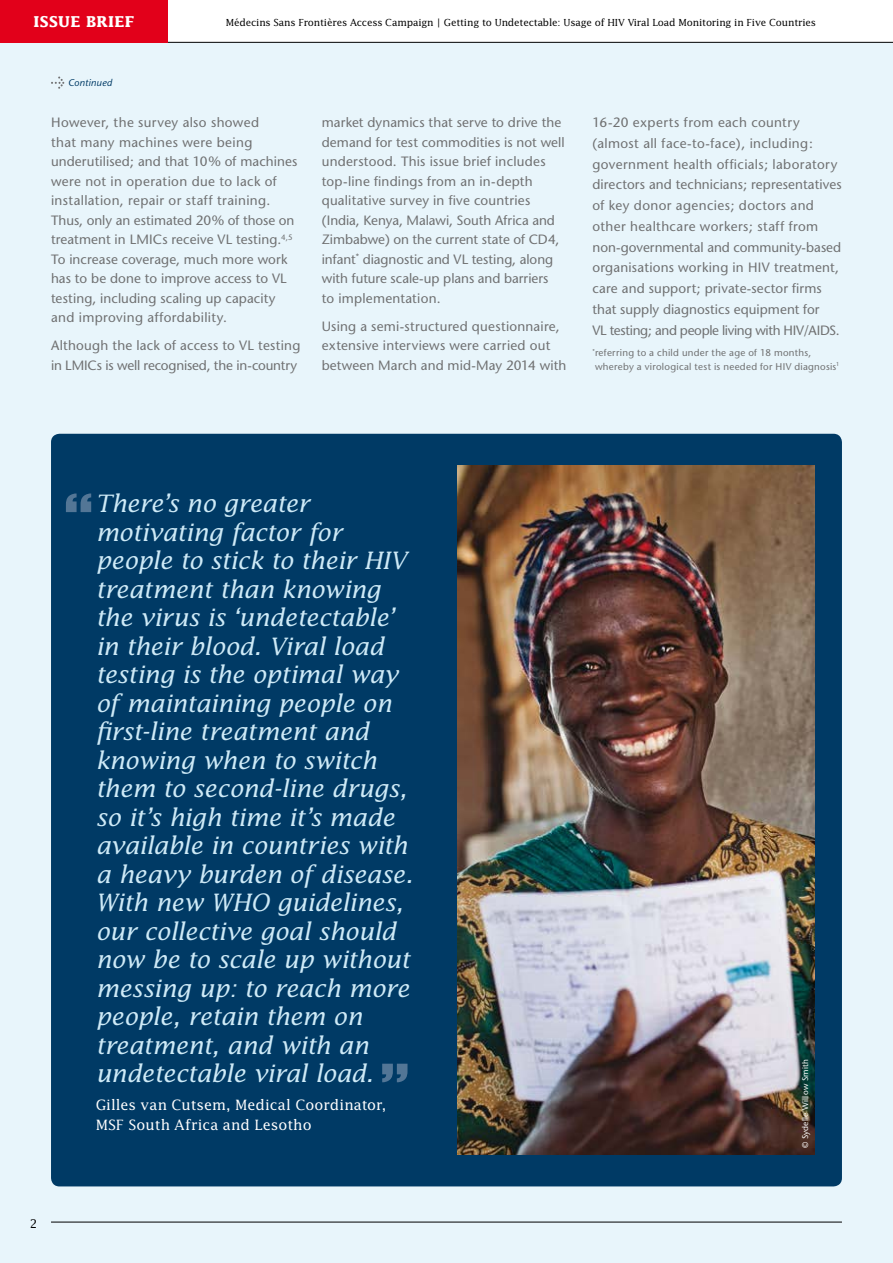
<style>
.page{position:relative;width:893px;height:1263px;background:#fff}
.page>*{position:absolute;margin:0;border:0;box-sizing:border-box;transform-origin:0 0}
.t1{font:italic 24px/28.5px "Lucida";letter-spacing:-.015em;color:#ceeaf7}
.t2{font:700 15px "Lucida";letter-spacing:.02em;color:#fff}
.t3{font:14.25px/19.5px "Lucida";letter-spacing:.005em;color:#fff}
.t4{font:13.5px/19.5px "Stone Sans";letter-spacing:.015em;color:#707172}
.t5{font:12px "Lucida";color:#000}
.t6{font:9.75px "Lucida";letter-spacing:-.015em;color:#000}
.t7{font:9.75px/13.2px "Stone Sans";letter-spacing:.03em;color:#707172}
.t8{font:italic 9.75px "Stone Sans";letter-spacing:.025em;color:#003a65}
.t9{font:8.25px "Stone Sans";letter-spacing:.03em;color:#fff}
</style>
<div class="page">
<div style="left:0;top:43px;width:893px;height:1220px;background:#e8f5fb"></div>
<div style="left:51px;top:434px;width:791px;height:752px;background:#003a65;border-radius:9px"></div>
<svg style="left:51px;top:77px;width:13px;height:12px"></svg>
<img style="left:457px;top:466px;width:357px;height:688px">
<svg style="left:382px;top:1064px;width:25px;height:18px"></svg>
<svg style="left:66px;top:493px;width:25px;height:19px"></svg>
<hr style="left:0;top:42px;width:893px;height:1px;background:#000">
<hr style="left:51px;top:1222px;width:791px;height:1px;background:#000">
<div style="left:0;top:0;width:168px;height:43px;background:#e2001a"></div>
<p class="t2" style="left:34px;top:13px;width:102px">ISSUE BRIEF</p>
<p class="t6" style="left:226px;top:17px;width:592px">Médecins Sans Frontières Access Campaign | Getting to Undetectable: Usage of HIV Viral Load Monitoring in Five Countries</p>
<p class="t8" style="left:68px;top:77px;width:45px">Continued</p>
<p class="t4" style="left:51px;top:112px;width:248px">However, the survey also showed<br>that many machines were being underutilised; and that 10% of machines were not in operation due to lack of installation, repair or staff training.<br>Thus, only an estimated 20% of those on treatment in LMICs receive VL testing.<sup>4,5<br></sup>To increase coverage, much more work has to be done to improve access to VL testing, including scaling up capacity and improving affordability.</p>
<p class="t4" style="left:51px;top:335px;width:251px">Although the lack of access to VL testing in LMICs is well recognised, the in-country</p>
<p class="t4" style="left:322px;top:112px;width:244px">market dynamics that serve to drive the demand for test commodities is not well understood. This issue brief includes top-line findings from an in-depth qualitative survey in five countries (India, Kenya, Malawi, South Africa and Zimbabwe) on the current state of CD4, infant<sup>*</sup> diagnostic and VL testing, along with future scale-up plans and barriers<br>to implementation.</p>
<p class="t4" style="left:322px;top:316px;width:246px">Using a semi-structured questionnaire, extensive interviews were carried out between March and mid-May 2014 with</p>
<p class="t4" style="left:592px;top:112px;width:251px;line-height:20.7px">16-20 experts from each country (almost all face-to-face), including: government health officials; laboratory directors and technicians; representatives of key donor agencies; doctors and other healthcare workers; staff from non-governmental and community-based organisations working in HIV treatment, care and support; private-sector firms that supply diagnostics equipment for<br>VL testing; and people living with HIV/AIDS.</p>
<p class="t7" style="left:592px;top:346px;width:248px"><sup>*</sup>referring to a child under the age of 18 months, whereby a virological test is needed for HIV diagnosis<sup>1</sup></p>
<p class="t5" style="left:30px;top:1216px;width:9px">2</p>
<p class="t1" style="left:96px;top:489px;width:319px">There’s no greater motivating factor for people to stick to their HIV treatment than knowing the virus is ‘undetectable’ in their blood. Viral load testing is the optimal way of maintaining people on first-line treatment and knowing when to switch them to second-line drugs, so it’s high time it’s made available in countries with a heavy burden of disease.<br>With new WHO guidelines, our collective goal should now be to scale up without messing up: to reach more people, retain them on treatment, and with an undetectable viral load.</p>
<p class="t3" style="left:96px;top:1095px;width:292px">Gilles van Cutsem, Medical Coordinator,<br>MSF South Africa and Lesotho</p>
<p class="t9" style="left:800px;top:1148px;width:91px;rotate:-90deg">© Sydelle Willow Smith</p>
</div>
